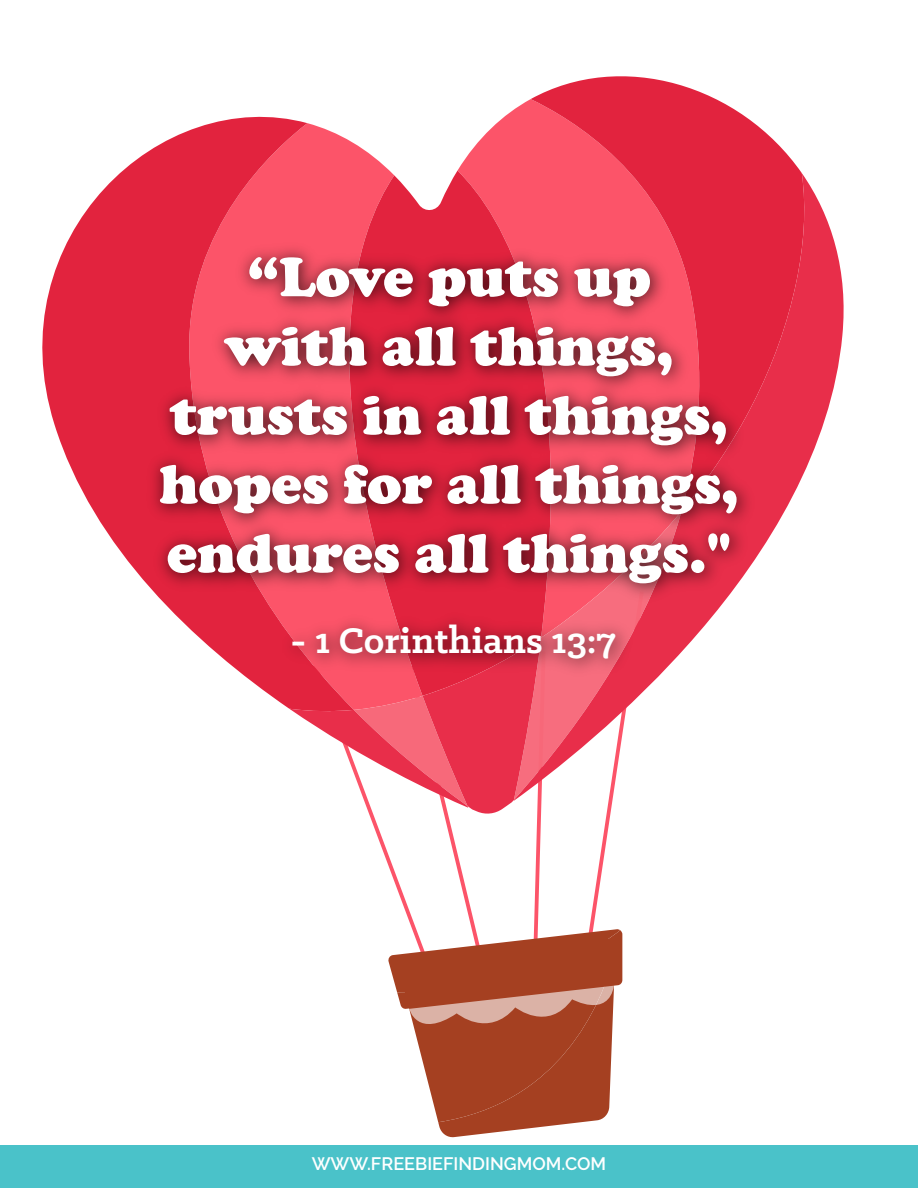
<style>
.page{position:relative;width:918px;height:1188px;background:#fff}
.page>*{position:absolute;margin:0;border:0;box-sizing:border-box;transform-origin:0 0}
.t1{font:900 57.45px/69px "Cooper";color:#fff;text-align:center}
.t2{font:700 40.2px "Klinic Slab";color:#fff}
.t3{font:600 18px "Raleway";color:#fff}
</style>
<div class="page">
<div style="left:0;top:1146px;width:918px;height:42px;background:#4ac2c9"></div>
<svg style="left:369px;top:815px;width:107px;height:114px"></svg>
<svg style="left:534px;top:801px;width:89px;height:181px"></svg>
<svg style="left:457px;top:99px;width:74px;height:72px;fill:#fc5469"></svg>
<svg style="left:354px;top:171px;width:177px;height:56px"></svg>
<svg style="left:42px;top:116px;width:312px;height:399px"></svg>
<svg style="left:328px;top:734px;width:213px;height:81px"></svg>
<svg style="left:531px;top:76px;width:271px;height:97px;fill:#e2233e"></svg>
<svg style="left:514px;top:173px;width:330px;height:628px"></svg>
<svg style="left:388px;top:929px;width:234px;height:209px"></svg>
<img style="left:96px;top:227px;width:710px;height:507px">
<p class="t1" style="left:159px;top:243px;width:581px">“Love puts up<br>with all things, trusts in all things, hopes for all things, endures all things."</p>
<p class="t2" style="left:291px;top:614px;width:327px">- 1 Corinthians 13:7</p>
<p class="t3" style="left:312px;top:1153px;width:296px">WWW.FREEBIEFINDINGMOM.COM</p>
</div>
